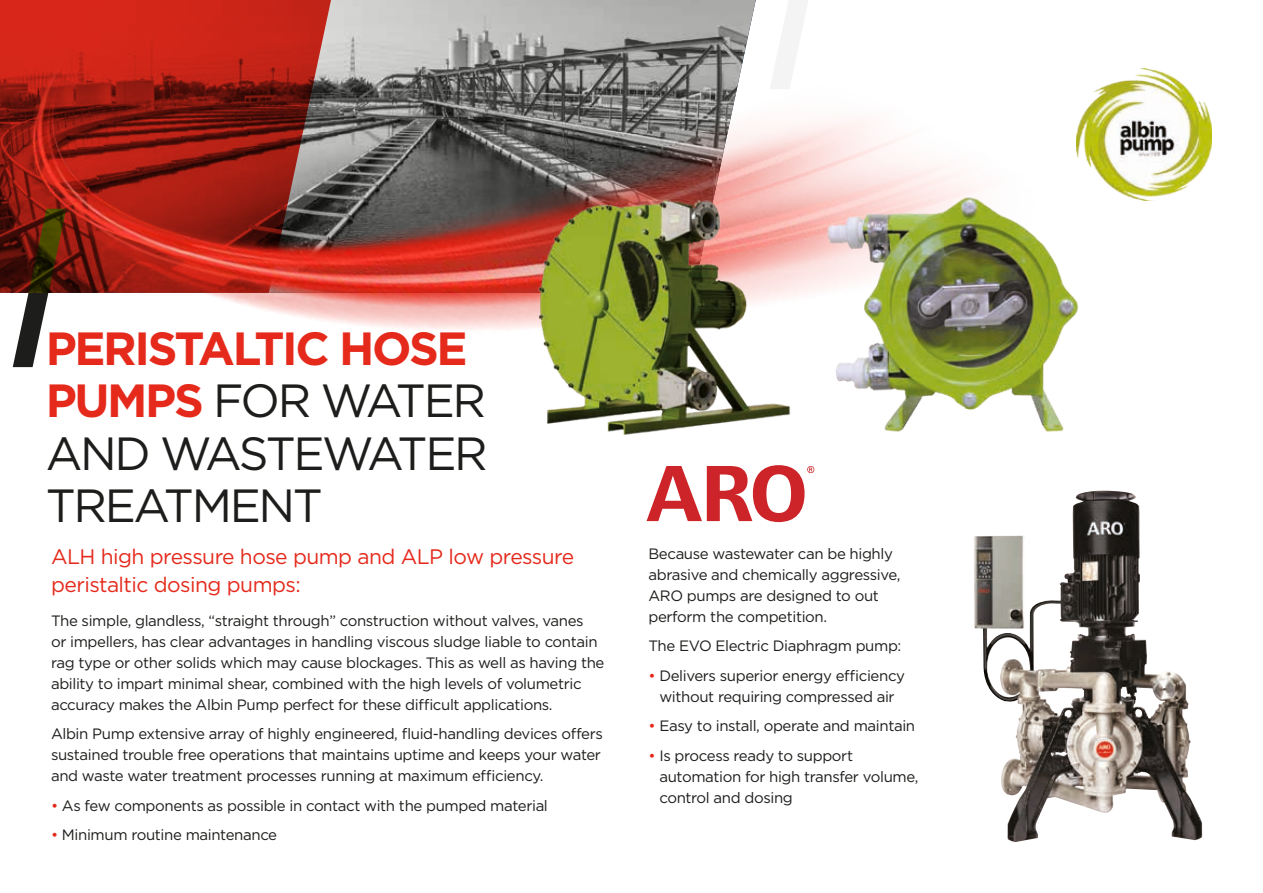
<style>
.page{position:relative;width:1263px;height:893px;background:#fff}
.page>*{position:absolute;margin:0;border:0;box-sizing:border-box;transform-origin:0 0}
.t1{font:46.5px/52.5px "Gotham";letter-spacing:-.05em;color:#1d1d1b}
.t2{font:21px/28.5px "Gotham";letter-spacing:-.025em;color:#e52a1c}
.t3{font:15px/21px "Gotham";letter-spacing:-.025em;color:#1d1d1b}
.s1{font-weight:700;color:#e52a1c}
.s2{color:#e52a1c}
</style>
<div class="page">
<img style="left:0;top:0;width:1112px;height:523px">
<img style="left:1077px;top:68px;width:135px;height:133px">
<svg style="left:646px;top:465px;width:168px;height:57px"></svg>
<img style="left:531px;top:194px;width:265px;height:241px">
<img style="left:823px;top:194px;width:258px;height:241px">
<img style="left:973px;top:491px;width:229px;height:351px">
<h1 class="t1" style="left:46px;top:321px;width:444px"><span class="s1">PERISTALTIC HOSE<br>PUMPS</span> FOR WATER<br>AND WASTEWATER<br>TREATMENT</h1>
<h2 class="t2" style="left:51px;top:541px;width:525px">ALH high pressure hose pump and ALP low pressure peristaltic dosing pumps:</h2>
<p class="t3" style="left:51px;top:610px;width:555px">The simple, glandless, “straight through” construction without valves, vanes<br>or impellers, has clear advantages in handling viscous sludge liable to contain rag type or other solids which may cause blockages. This as well as having the ability to impart minimal shear, combined with the high levels of volumetric accuracy makes the Albin Pump perfect for these difficult applications.</p>
<p class="t3" style="left:51px;top:723px;width:553px;text-align:justify">Albin Pump extensive array of highly engineered, fluid-handling devices offers sustained trouble free operations that maintains uptime and keeps your water and waste water treatment processes running at maximum efficiency.</p>
<p class="t3" style="left:51px;top:795px;width:498px"><span class="s2">•</span> As few components as possible in contact with the pumped material</p>
<p class="t3" style="left:51px;top:824px;width:228px"><span class="s2">•</span> Minimum routine maintenance</p>
<p class="t3" style="left:648px;top:543px;width:253px">Because wastewater can be highly abrasive and chemically aggressive,<br>ARO pumps are designed to out perform the competition.</p>
<p class="t3" style="left:648px;top:635px;width:254px">The EVO Electric Diaphragm pump:</p>
<p class="t3" style="left:648px;top:665px;width:258px;text-align:center"><span class="s2">•</span> Delivers superior energy efficiency without requiring compressed air</p>
<p class="t3" style="left:648px;top:715px;width:268px"><span class="s2">•</span> Easy to install, operate and maintain</p>
<p class="t3" style="left:659px;top:745px;width:261px;text-indent:-11px"><span class="s2">•</span> Is process ready to support automation for high transfer volume, control and dosing</p>
</div>
